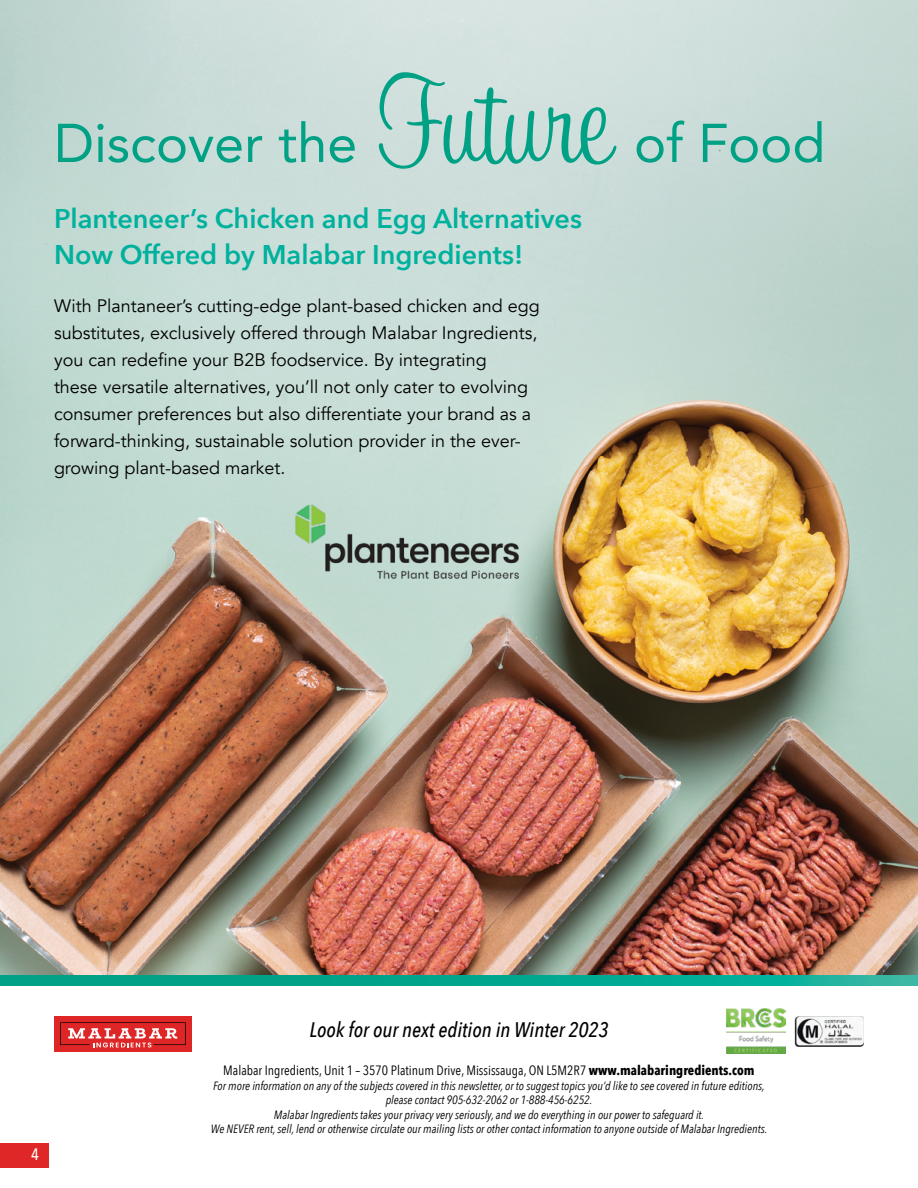
<style>
.page{position:relative;width:918px;height:1188px;background:#fff}
.page>*{position:absolute;margin:0;border:0;box-sizing:border-box;transform-origin:0 0}
.t1{font:54px "Avenir";color:#00a185}
.t2{font:600 27px/36px "Avenir Next";color:#00b19d}
.t3{font:italic 500 21px "Avenir Next Condensed";color:#000}
.t4{font:18px/27px "Avenir";color:#000}
.t5{font:500 16.5px "Avenir Next Condensed";color:#fff}
.t6{font:13.5px "Avenir Next Condensed";color:#000}
.t7{font:italic 12px/14.4px "Avenir Next Condensed";color:#000;text-align:center}
.s1{font-family:"Sweetheart Script limited";font-size:108px}
.s2{font-weight:700}
</style>
<div class="page">
<img style="left:0;top:0;width:918px;height:975px">
<div style="left:54px;top:1016px;width:138px;height:35px;background:#de2626"></div>
<svg style="left:60px;top:1022px;width:126px;height:25px"></svg>
<div style="left:0;top:1143px;width:49px;height:25px;background:#de2726"></div>
<svg style="left:0;top:975px;width:918px;height:10px"></svg>
<img style="left:794px;top:1016px;width:70px;height:30px">
<img style="left:726px;top:1009px;width:59px;height:44px">
<img style="left:275px;top:483px;width:265px;height:116px">
<h1 class="t1" style="left:54px;top:100px;width:773px">Discover the <span class="s1">Future</span> of Food</h1>
<h2 class="t2" style="left:54px;top:200px;width:530px">Planteneer’s Chicken and Egg Alternatives<br>Now Offered by Malabar Ingredients!</h2>
<p class="t4" style="left:54px;top:292px;width:487px">With Plantaneer’s cutting-edge plant-based chicken and egg substitutes, exclusively offered through Malabar Ingredients, you can redefine your B2B foodservice. By integrating<br>these versatile alternatives, you’ll not only cater to evolving consumer preferences but also differentiate your brand as a forward-thinking, sustainable solution provider in the ever&shy;growing plant-based market.</p>
<h3 class="t5" style="left:31px;top:1145px;width:9px">4</h3>
<h3 class="t3" style="left:309px;top:1017px;width:301px">Look for our next edition in Winter 2023</h3>
<p class="t6" style="left:223px;top:1059px;width:533px">Malabar Ingredients, Unit 1 – 3570 Platinum Drive, Mississauga, ON L5M2R7 <span class="s2">www.malabaringredients.com</span></p>
<p class="t7" style="left:211px;top:1078px;width:558px">For more information on any of the subjects covered in this newsletter, or to suggest topics you’d like to see covered in future editions, please contact 905-632-2062 or 1-888-456-6252.<br>Malabar Ingredients takes your privacy very seriously, and we do everything in our power to safeguard it.<br>We NEVER rent, sell, lend or otherwise circulate our mailing lists or other contact information to anyone outside of Malabar Ingredients.</p>
</div>
